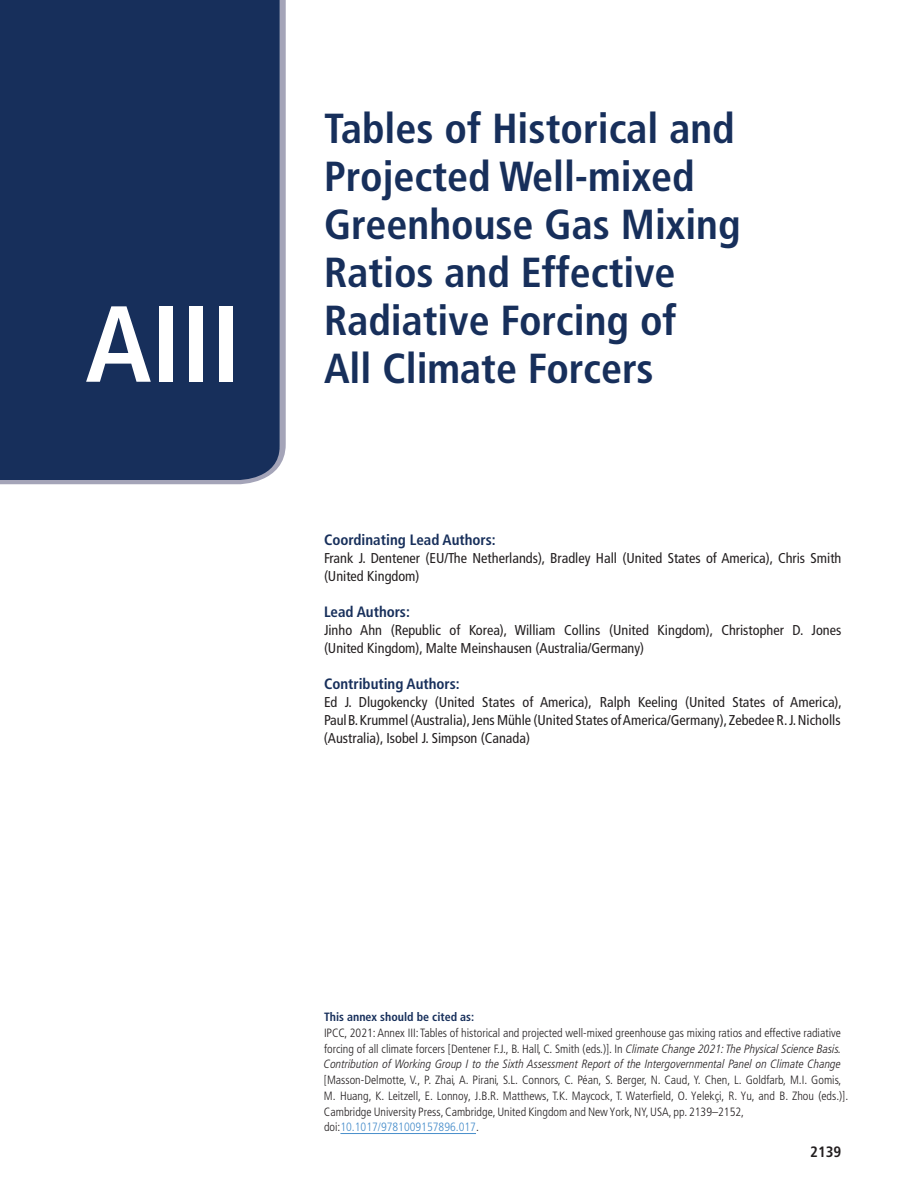
<style>
.page{position:relative;width:918px;height:1188px;background:#fff}
.page>*{position:absolute;margin:0;border:0;box-sizing:border-box;transform-origin:0 0}
.t1{font:700 condensed 108px "Frutiger LT Pro";color:#fff}
.t2{font:700 condensed 42px/48px "Frutiger LT Pro";color:#172f5b}
.t3{font:700 condensed 15px "Frutiger LT Pro";color:#172f5b}
.t4{font:700 condensed 15px "Frutiger LT Pro";color:#231f20}
.t5{font:condensed 14.25px/17.9px "Frutiger LT Pro";color:#231f20}
.t6{font:300 condensed 12px/15.8px "Frutiger LT Pro";color:#231f20;text-align:justify}
.t7{font:700 condensed 12px "Frutiger LT Pro";color:#172f5b}
.s1{font-style:italic}
.s2{color:#488ecb}
</style>
<div class="page">
<svg style="left:0;top:0;width:286px;height:485px;background:#b0b0c1"></svg>
<div style="left:0;top:0;width:280px;height:480px;background:#172f5b"></div>
<hr style="left:340px;top:1133px;width:136px;height:1px;background:#488ecb">
<h1 class="t1" style="left:43px;top:280px;width:200px">SPM</h1>
<h1 class="t1" style="left:85px;top:280px;width:158px">AIII</h1>
<h2 class="t2" style="left:324px;top:104px;width:418px">Tables of Historical and<br>Projected Well-mixed<br>Greenhouse Gas Mixing<br>Ratios and Effective<br>Radiative Forcing of<br>All Climate Forcers</h2>
<p class="t3" style="left:324px;top:530px;width:173px">Coordinating Lead Authors:</p>
<p class="t5" style="left:324px;top:549px;width:519px">Frank J. Dentener (EU/The Netherlands), Bradley Hall (United States of America), Chris Smith (United Kingdom)</p>
<p class="t3" style="left:324px;top:602px;width:87px">Lead Authors:</p>
<p class="t5" style="left:324px;top:621px;width:519px">Jinho Ahn (Republic of Korea), William Collins (United Kingdom), Christopher D. Jones (United Kingdom), Malte Meinshausen (Australia/Germany)</p>
<p class="t3" style="left:324px;top:674px;width:137px">Contributing Authors:</p>
<p class="t5" style="left:324px;top:693px;width:520px;text-align:justify">Ed J. Dlugokencky (United States of America), Ralph Keeling (United States of America), PaulB.Krummel (Australia), Jens Mühle (United States of America/Germany), Zebedee R.J.Nicholls (Australia), Isobel J. Simpson (Canada)</p>
<p class="t7" style="left:324px;top:1010px;width:152px">This annex should be cited as:</p>
<p class="t6" style="left:324px;top:1025px;width:519px">IPCC, 2021: Annex III: Tables of historical and projected well-mixed greenhouse gas mixing ratios and effective radiative forcing of all climate forcers [Dentener F.J., B. Hall, C. Smith (eds.)]. In <span class="s1">Climate Change 2021: The Physical Science Basis.<br>Contribution of Working Group I to the Sixth Assessment Report of the Intergovernmental Panel on Climate Change</span></p>
<p class="t6" style="left:324px;top:1072px;width:526px;text-align:left">[Masson-Delmotte, V., P. Zhai, A. Pirani, S.L. Connors, C. Péan, S. Berger, N. Caud, Y. Chen, L. Goldfarb, M.I. Gomis, M. Huang, K. Leitzell, E. Lonnoy, J.B.R. Matthews, T.K. Maycock, T. Waterfield, O. Yelekçi, R. Yu, and B. Zhou (eds.)].<br>Cambridge University Press, Cambridge, United Kingdom and New York, NY, USA, pp. 2139–2152, doi:<span class="s2">10.1017/9781009157896.017</span>.</p>
<p class="t4" style="left:810px;top:1143px;width:33px">2139</p>
</div>
